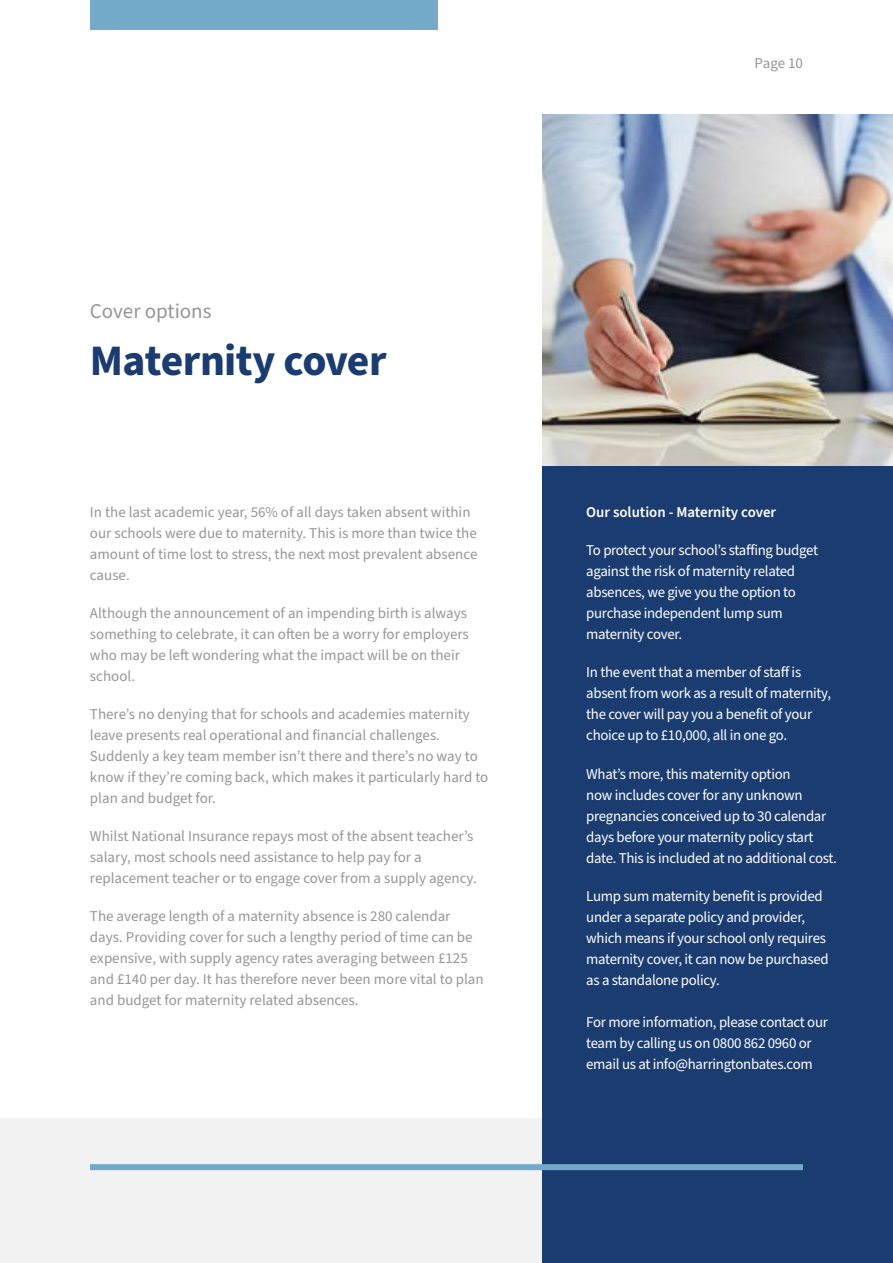
<style>
.page{position:relative;width:893px;height:1263px;background:#fff}
.page>*{position:absolute;margin:0;border:0;box-sizing:border-box;transform-origin:0 0}
.t1{font:700 43.5px "Source Sans Pro";letter-spacing:-.015em;color:#1b3c70}
.t2{font:21px "Source Sans Pro";color:#969696}
.t3{font:15px/21px "Source Sans Pro";color:#969696}
.t4{font:15px/21px "Source Sans Pro";letter-spacing:-.02em;color:#fff}
.t5{font:600 15px "Source Sans Pro";color:#fff}
</style>
<div class="page">
<div style="left:0;top:1118px;width:543px;height:145px;background:#ededed"></div>
<div style="left:543px;top:465px;width:350px;height:798px;background:#1b3c70"></div>
<img style="left:543px;top:115px;width:350px;height:350px">
<div style="left:90px;top:1164px;width:713px;height:6px;background:#73aaca"></div>
<div style="left:90px;top:0;width:347px;height:30px;background:#73aaca"></div>
<h2 class="t2" style="left:90px;top:297px;width:123px">Cover options</h2>
<h1 class="t1" style="left:90px;top:331px;width:298px">Maternity cover</h1>
<p class="t3" style="left:90px;top:502px;width:389px">In the last academic year, 56% of all days taken absent within our schools were due to maternity. This is more than twice the amount of time lost to stress, the next most prevalent absence cause.</p>
<p class="t3" style="left:90px;top:603px;width:380px">Although the announcement of an impending birth is always something to celebrate, it can often be a worry for employers who may be left wondering what the impact will be on their school.</p>
<p class="t3" style="left:90px;top:704px;width:400px">There’s no denying that for schools and academies maternity leave presents real operational and financial challenges.<br>Suddenly a key team member isn’t there and there’s no way to know if they’re coming back, which makes it particularly hard to plan and budget for.</p>
<p class="t3" style="left:90px;top:826px;width:388px">Whilst National Insurance repays most of the absent teacher’s salary, most schools need assistance to help pay for a replacement teacher or to engage cover from a supply agency.</p>
<p class="t3" style="left:90px;top:906px;width:395px">The average length of a maternity absence is 280 calendar days. Providing cover for such a lengthy period of time can be expensive, with supply agency rates averaging between £125 and £140 per day. It has therefore never been more vital to plan and budget for maternity related absences.</p>
<p class="t3" style="left:754px;top:53px;width:50px">Page 10</p>
<p class="t5" style="left:586px;top:502px;width:191px">Our solution - Maternity cover</p>
<p class="t4" style="left:586px;top:540px;width:233px">To protect your school’s staffing budget against the risk of maternity related absences, we give you the option to purchase independent lump sum maternity cover.</p>
<p class="t4" style="left:586px;top:662px;width:246px">In the event that a member of staff is absent from work as a result of maternity, the cover will pay you a benefit of your choice up to £10,000, all in one go.</p>
<p class="t4" style="left:586px;top:764px;width:252px">What’s more, this maternity option<br>now includes cover for any unknown pregnancies conceived up to 30 calendar days before your maternity policy start date. This is included at no additional cost.</p>
<p class="t4" style="left:586px;top:886px;width:244px">Lump sum maternity benefit is provided under a separate policy and provider, which means if your school only requires maternity cover, it can now be purchased as a standalone policy.</p>
<p class="t4" style="left:586px;top:1012px;width:243px">For more information, please contact our team by calling us on 0800 862 0960 or email us at info@harringtonbates.com</p>
</div>
